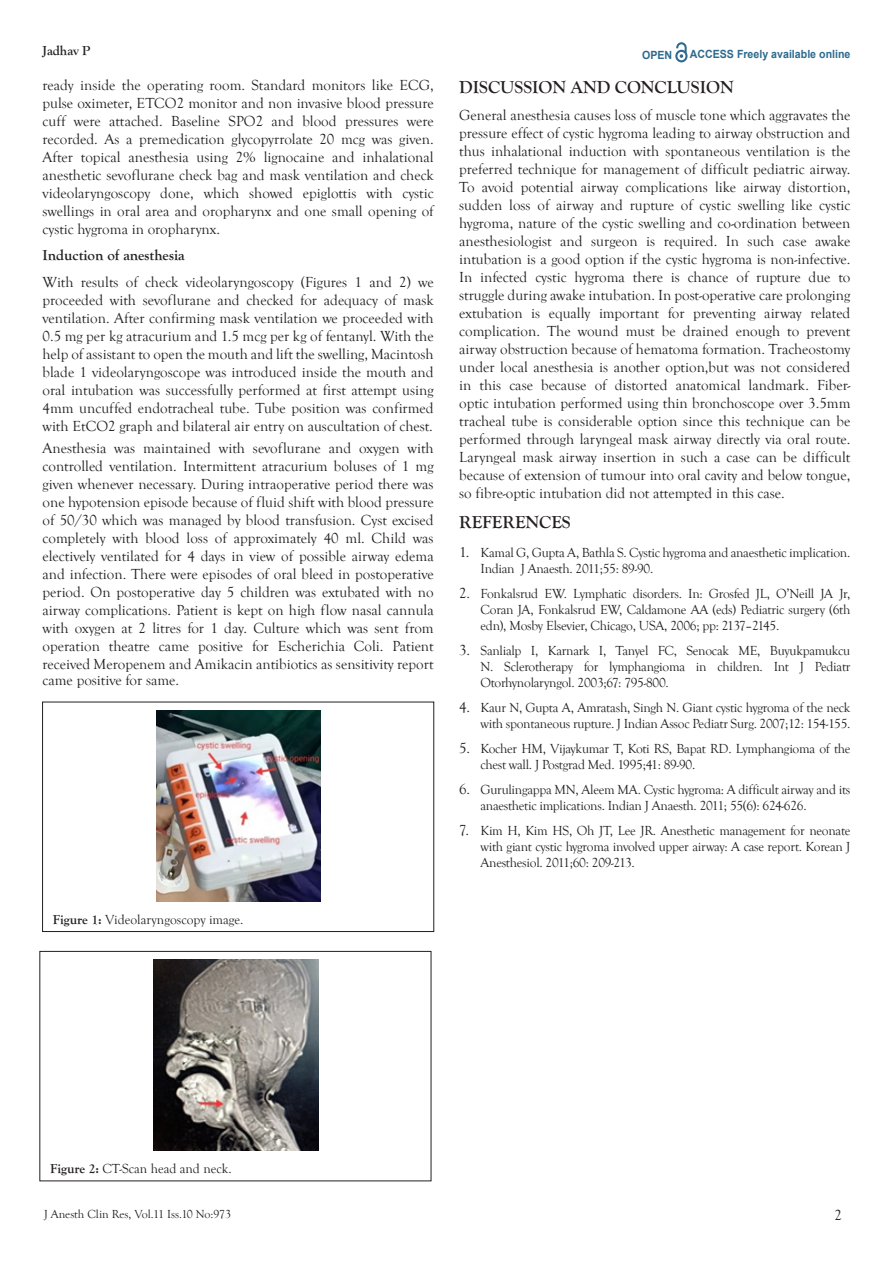
<style>
.page{position:relative;width:893px;height:1263px;background:#fff}
.page>*{position:absolute;margin:0;border:0;box-sizing:border-box;transform-origin:0 0}
.t1{font:700 18px "Goudy Old Style T";color:#231f20}
.t2{font:15px/18px "Goudy Old Style T";color:#231f20;text-align:justify}
.t3{font:700 15px "Goudy Old Style T";color:#231f20}
.t4{font:13.5px/16.2px "Goudy Old Style T";letter-spacing:-.02em;color:#231f20}
.t5{font:13.5px "Goudy Old Style T";color:#231f20}
.t6{font:700 13.5px "Goudy Old Style T";color:#231f20}
.t7{font:12px "Goudy Old Style T";color:#231f20}
.t8{font:700 11.25px "Arial";color:#2d6a8e;scale:.94 1}
.s1{font-weight:700}
.s2{font-size:15px}
</style>
<div class="page">
<svg style="left:675px;top:43px;width:12px;height:19px"></svg>
<img style="left:157px;top:710px;width:164px;height:191px">
<img style="left:154px;top:959px;width:164px;height:191px">
<div style="left:40px;top:951px;width:391px;height:230px;border:1px solid #231f20"></div>
<p class="t6" style="left:43px;top:43px;width:49px">Jadhav P</p>
<p class="t8" style="left:642px;top:47px;width:34px">OPEN</p>
<p class="t8" style="left:690px;top:46px;width:172px">ACCESS Freely available online</p>
<p class="t2" style="left:43px;top:77px;width:393px">ready inside the operating room. Standard monitors like ECG, pulse oximeter, ETCO2 monitor and non invasive blood pressure cuff were attached. Baseline SPO2 and blood pressures were recorded. As a premedication glycopyrrolate 20 mcg was given.<br>After topical anesthesia using 2% lignocaine and inhalational anesthetic sevoflurane check bag and mask ventilation and check videolaryngoscopy done, which showed epiglottis with cystic swellings in oral area and oropharynx and one small opening of cystic hygroma in oropharynx.</p>
<p class="t3" style="left:43px;top:247px;width:144px">Induction of anesthesia</p>
<p class="t2" style="left:43px;top:273px;width:393px">With results of check videolaryngoscopy (Figures 1 and 2) we proceeded with sevoflurane and checked for adequacy of mask ventilation. After confirming mask ventilation we proceeded with 0.5 mg per kg atracurium and 1.5 mcg per kg of fentanyl. With the help of assistant to open the mouth and lift the swelling, Macintosh blade 1 videolaryngoscope was introduced inside the mouth and oral intubation was successfully performed at first attempt using 4mm uncuffed endotracheal tube. Tube position was confirmed with EtCO2 graph and bilateral air entry on auscultation of chest.</p>
<p class="t2" style="left:43px;top:439px;width:393px">Anesthesia was maintained with sevoflurane and oxygen with controlled ventilation. Intermittent atracurium boluses of 1 mg given whenever necessary. During intraoperative period there was one hypotension episode because of fluid shift with blood pressure of 50/30 which was managed by blood transfusion. Cyst excised completely with blood loss of approximately 40 ml. Child was electively ventilated for 4 days in view of possible airway edema and infection. There were episodes of oral bleed in postoperative period. On postoperative day 5 children was extubated with no airway complications. Patient is kept on high flow nasal cannula with oxygen at 2 litres for 1 day. Culture which was sent from operation theatre came positive for Escherichia Coli. Patient received Meropenem and Amikacin antibiotics as sensitivity report</p>
<p class="t2" style="left:43px;top:672px;width:138px">came positive for same.</p>
<p class="t5" style="left:53px;top:912px;width:192px"><span class="s1">Figure 1:</span> Videolaryngoscopy image.</p>
<p class="t1" style="left:459px;top:77px;width:276px">DISCUSSION AND CONCLUSION</p>
<p class="t2" style="left:459px;top:106px;width:393px">General anesthesia causes loss of muscle tone which aggravates the pressure effect of cystic hygroma leading to airway obstruction and thus inhalational induction with spontaneous ventilation is the preferred technique for management of difficult pediatric airway.<br>To avoid potential airway complications like airway distortion, sudden loss of airway and rupture of cystic swelling like cystic hygroma, nature of the cystic swelling and co-ordination between anesthesiologist and surgeon is required. In such case awake intubation is a good option if the cystic hygroma is non-infective.<br>In infected cystic hygroma there is chance of rupture due to struggle during awake intubation. In post-operative care prolonging extubation is equally important for preventing airway related complication. The wound must be drained enough to prevent airway obstruction because of hematoma formation. Tracheostomy under local anesthesia is another option,but was not considered in this case because of distorted anatomical landmark. Fiber&shy;optic intubation performed using thin bronchoscope over 3.5mm tracheal tube is considerable option since this technique can be performed through laryngeal mask airway directly via oral route.<br>Laryngeal mask airway insertion in such a case can be difficult because of extension of tumour into oral cavity and below tongue, so fibre-optic intubation did not attempted in this case.</p>
<p class="t1" style="left:459px;top:512px;width:113px">REFERENCES</p>
<p class="t4" style="left:480px;top:544px;width:371px;text-indent:-21px"><span class="s2">1.</span> Kamal G, Gupta A, Bathla S. Cystic hygroma and anaesthetic implication.<br>Indian J Anaesth. 2011;55: 89-90.</p>
<p class="t4" style="left:480px;top:585px;width:371px;text-align:justify;text-indent:-21px"><span class="s2">2.</span> Fonkalsrud EW. Lymphatic disorders. In: Grosfed JL, O’Neill JA Jr, Coran JA, Fonkalsrud EW, Caldamone AA (eds) Pediatric surgery (6th edn), Mosby Elsevier, Chicago, USA, 2006; pp: 2137–2145.</p>
<p class="t4" style="left:480px;top:642px;width:371px;text-align:justify;text-indent:-21px"><span class="s2">3.</span> Sanlialp I, Karnark I, Tanyel FC, Senocak ME, Buyukpamukcu N. Sclerotherapy for lymphangioma in children. Int J Pediatr Otorhynolaryngol. 2003;67: 795-800.</p>
<p class="t4" style="left:459px;top:700px;width:393px;text-align:right"><span class="s2">4.</span> Kaur N, Gupta A, Amratash, Singh N. Giant cystic hygroma of the neck with spontaneous rupture. J Indian Assoc Pediatr Surg. 2007;12: 154-155.</p>
<p class="t4" style="left:480px;top:740px;width:371px;text-indent:-21px"><span class="s2">5.</span> Kocher HM, Vijaykumar T, Koti RS, Bapat RD. Lymphangioma of the chest wall. J Postgrad Med. 1995;41: 89-90.</p>
<p class="t4" style="left:480px;top:781px;width:371px;text-indent:-21px"><span class="s2">6.</span> Gurulingappa MN, Aleem MA. Cystic hygroma: A difficult airway and its anaesthetic implications. Indian J Anaesth. 2011; 55(6): 624-626.</p>
<p class="t4" style="left:480px;top:822px;width:371px;text-align:justify;text-indent:-21px"><span class="s2">7.</span> Kim H, Kim HS, Oh JT, Lee JR. Anesthetic management for neonate with giant cystic hygroma involved upper airway: A case report. Korean J Anesthesiol. 2011;60: 209-213.</p>
<p class="t5" style="left:50px;top:1161px;width:183px"><span class="s1">Figure 2:</span> CT-Scan head and neck.</p>
<p class="t7" style="left:44px;top:1207px;width:189px">J Anesth Clin Res, Vol.11 Iss.10 No:973</p>
<p class="t2" style="left:834px;top:1207px;width:9px">2</p>
</div>
